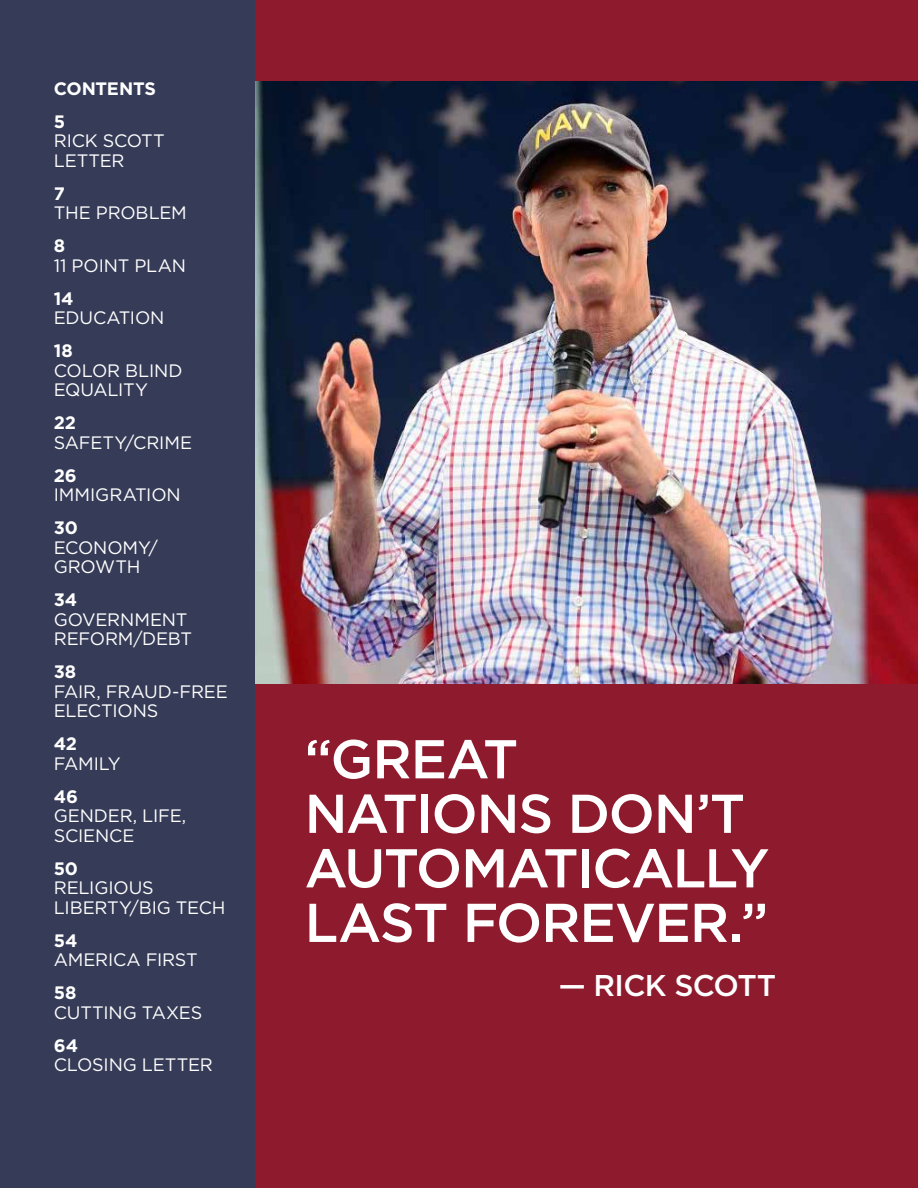
<style>
.page{position:relative;width:918px;height:1188px;background:#8e1b2d}
.page>*{position:absolute;margin:0;border:0;box-sizing:border-box;transform-origin:0 0}
.t1{font:500 54.6px/54.6px "Gotham";letter-spacing:-.03em;color:#fff}
.t2{font:500 30px "Gotham";letter-spacing:-.025em;color:#fff}
.t3{font:18px/19.5px "Gotham";letter-spacing:-.01em;color:#fff}
.t4{font:700 18px/33px "Gotham";letter-spacing:-.01em;color:#fff}
</style>
<div class="page">
<img style="left:255px;top:81px;width:663px;height:602px">
<div style="left:0;top:0;width:255px;height:1188px;background:#363b57"></div>
<p class="t4" style="left:54px;top:71px;width:104px">CONTENTS<br>5</p>
<p class="t3" style="left:54px;top:131px;width:112px">RICK SCOTT<br>LETTER</p>
<p class="t4" style="left:54px;top:176px;width:13px">7</p>
<p class="t3" style="left:54px;top:203px;width:135px">THE PROBLEM</p>
<p class="t4" style="left:54px;top:229px;width:13px">8</p>
<p class="t3" style="left:54px;top:255px;width:134px">11 POINT PLAN</p>
<p class="t4" style="left:54px;top:281px;width:21px">14</p>
<p class="t3" style="left:54px;top:308px;width:112px">EDUCATION</p>
<p class="t4" style="left:54px;top:334px;width:20px">18</p>
<p class="t3" style="left:54px;top:360px;width:130px">COLOR BLIND<br>EQUALITY</p>
<p class="t4" style="left:54px;top:406px;width:24px">22</p>
<p class="t3" style="left:54px;top:432px;width:140px">SAFETY/CRIME</p>
<p class="t4" style="left:54px;top:458px;width:25px">26</p>
<p class="t3" style="left:54px;top:485px;width:128px">IMMIGRATION</p>
<p class="t4" style="left:54px;top:511px;width:26px">30</p>
<p class="t3" style="left:54px;top:537px;width:106px">ECONOMY/<br>GROWTH</p>
<p class="t4" style="left:54px;top:583px;width:25px">34</p>
<p class="t3" style="left:54px;top:609px;width:140px">GOVERNMENT<br>REFORM/DEBT</p>
<p class="t4" style="left:54px;top:655px;width:24px">38</p>
<p class="t3" style="left:54px;top:681px;width:175px">FAIR, FRAUD-FREE<br>ELECTIONS</p>
<p class="t4" style="left:54px;top:727px;width:25px">42</p>
<p class="t3" style="left:54px;top:753px;width:68px">FAMILY</p>
<p class="t4" style="left:54px;top:779px;width:26px">46</p>
<p class="t3" style="left:54px;top:806px;width:134px">GENDER, LIFE,<br>SCIENCE</p>
<p class="t4" style="left:54px;top:851px;width:26px">50</p>
<p class="t3" style="left:54px;top:878px;width:173px">RELIGIOUS<br>LIBERTY/BIG TECH</p>
<p class="t4" style="left:54px;top:923px;width:25px">54</p>
<p class="t3" style="left:54px;top:950px;width:146px">AMERICA FIRST</p>
<p class="t4" style="left:54px;top:976px;width:24px">58</p>
<p class="t3" style="left:54px;top:1002px;width:150px">CUTTING TAXES</p>
<p class="t4" style="left:54px;top:1028px;width:26px">64</p>
<p class="t3" style="left:54px;top:1055px;width:161px">CLOSING LETTER</p>
<h1 class="t1" style="left:305px;top:730px;width:466px">“GREAT<br>NATIONS DON’T<br>AUTOMATICALLY<br>LAST FOREVER.”</h1>
<h2 class="t2" style="left:559px;top:969px;width:219px">— RICK SCOTT</h2>
</div>
